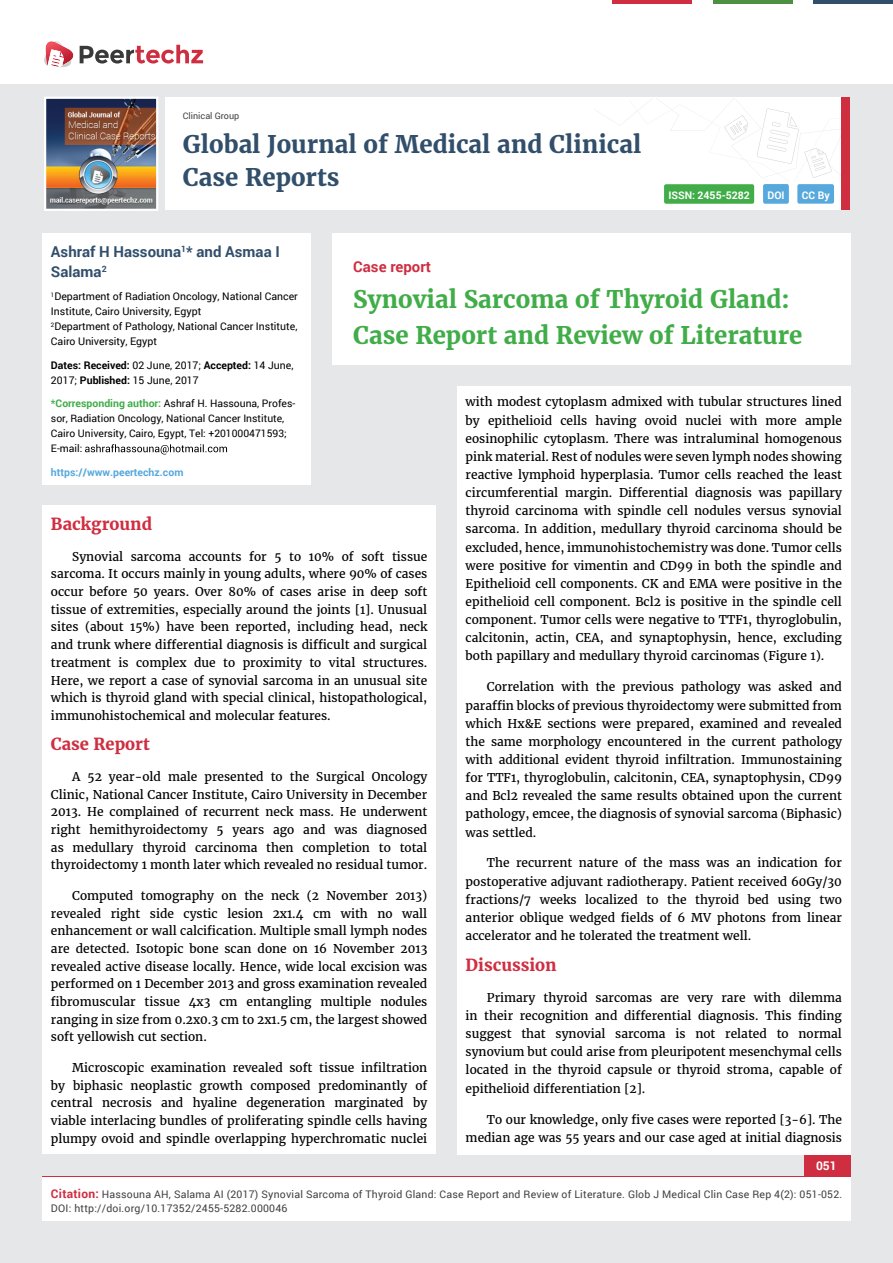
<style>
.page{position:relative;width:893px;height:1263px;background:#e6e7e8}
.page>*{position:absolute;margin:0;border:0;box-sizing:border-box;transform-origin:0 0}
.t1{font:700 24px/36px "Merriweather";color:#41ad49}
.t2{font:700 24px/33px "Merriweather";color:#314e6b}
.t3{font:700 16.5px "Merriweather";color:#cf2e41}
.t4{font:700 15px/19.5px "Roboto";color:#314e6b}
.t5{font:700 15px "Roboto";color:#cf2e41}
.t6{font:12px/18.1px "Merriweather";color:#000;text-align:justify}
.t7{font:700 12px "Roboto";color:#fff}
.t8{font:10.5px/15px "Roboto";color:#000}
.t9{font:10.5px/13.5px "Roboto";letter-spacing:.02em;color:#414042}
.t10{font:700 10.5px "Roboto";color:#56a8dd}
.t11{font:700 10.5px "Roboto";color:#fff}
.t12{font:10.35px/15px "Roboto";color:#000}
.t13{font:9px "Roboto";color:#414042}
.s1{font-weight:700}
.s2{font-weight:700;font-size:10.5px;color:#41ad49}
.s3{font-weight:700;font-size:12px;color:#cf2e41}
</style>
<div class="page">
<div style="left:165px;top:98px;width:684px;height:112px;background:#fff"></div>
<svg style="left:596px;top:99px;width:245px;height:79px"></svg>
<div style="left:841px;top:98px;width:8px;height:112px;background:#cf2e41"></div>
<img style="left:44px;top:97px;width:114px;height:114px">
<div style="left:0;top:0;width:893px;height:83px;background:#fff"></div>
<svg style="left:44px;top:41px;width:159px;height:27px"></svg>
<div style="left:664px;top:184px;width:90px;height:20px;background:#41ad49;border-radius:2px"></div>
<div style="left:763px;top:184px;width:26px;height:20px;background:#56a8dd;border-radius:2px"></div>
<div style="left:797px;top:184px;width:37px;height:20px;background:#56a8dd;border-radius:2px"></div>
<hr style="left:713px;top:0;width:79px;height:3px;background:#4d9041">
<hr style="left:612px;top:0;width:80px;height:3px;background:#cf2e41">
<hr style="left:813px;top:0;width:80px;height:3px;background:#314e6b">
<div style="left:804px;top:1154px;width:46px;height:43px;background:#cf2e41"></div>
<div style="left:42px;top:1177px;width:809px;height:43px;background:#fff"></div>
<div style="left:332px;top:233px;width:518px;height:132px;background:#fff"></div>
<div style="left:42px;top:233px;width:269px;height:251px;background:#fff"></div>
<svg style="left:85px;top:444px;width:142px;height:11px"></svg>
<div style="left:42px;top:505px;width:394px;height:649px;background:#fff"></div>
<div style="left:457px;top:386px;width:393px;height:768px;background:#fff"></div>
<p class="t13" style="left:183px;top:110px;width:58px">Clinical Group</p>
<h1 class="t2" style="left:183px;top:128px;width:460px">Global Journal of Medical and Clinical<br>Case Reports</h1>
<p class="t11" style="left:668px;top:188px;width:83px">ISSN: 2455-5282</p>
<p class="t11" style="left:767px;top:188px;width:19px">DOI</p>
<p class="t11" style="left:802px;top:188px;width:29px">CC By</p>
<p class="t4" style="left:51px;top:242px;width:230px">Ashraf H Hassouna<sup>1</sup>* and Asmaa I<br>Salama<sup>2</sup></p>
<p class="t8" style="left:51px;top:289px;width:248px"><sup>1</sup>Department of Radiation Oncology, National Cancer Institute, Cairo University, Egypt<br><sup>2</sup>Department of Pathology, National Cancer Institute, Cairo University, Egypt</p>
<p class="t8" style="left:51px;top:357px;width:244px"><span class="s1">Dates: Received:</span> 02 June, 2017; <span class="s1">Accepted:</span> 14 June,<br>2017; <span class="s1">Published:</span> 15 June, 2017</p>
<p class="t12" style="left:51px;top:396px;width:246px"><span class="s2">*Corresponding author:</span> Ashraf H. Hassouna, Profes&shy;sor, Radiation Oncology, National Cancer Institute, Cairo University, Cairo, Egypt, Tel: +201000471593; E-mail:</p>
<p class="t10" style="left:51px;top:465px;width:134px">https://www.peertechz.com</p>
<h2 class="t3" style="left:51px;top:514px;width:103px">Background</h2>
<p class="t6" style="left:51px;top:548px;width:378px;line-height:17.7px;text-indent:21px">Synovial sarcoma accounts for 5 to 10% of soft tissue sarcoma. It occurs mainly in young adults, where 90% of cases occur before 50 years. Over 80% of cases arise in deep soft tissue of extremities, especially around the joints [1]. Unusual sites (about 15%) have been reported, including head, neck and trunk where differential diagnosis is difficult and surgical treatment is complex due to proximity to vital structures.<br>Here, we report a case of synovial sarcoma in an unusual site which is thyroid gland with special clinical, histopathological, immunohistochemical and molecular features.</p>
<h2 class="t3" style="left:51px;top:734px;width:100px">Case Report</h2>
<p class="t6" style="left:51px;top:768px;width:378px;line-height:17.7px;text-indent:21px">A 52 year-old male presented to the Surgical Oncology Clinic, National Cancer Institute, Cairo University in December 2013. He complained of recurrent neck mass. He underwent right hemithyroidectomy 5 years ago and was diagnosed as medullary thyroid carcinoma then completion to total thyroidectomy 1 month later which revealed no residual tumor.</p>
<p class="t6" style="left:51px;top:887px;width:378px;line-height:17.7px;text-indent:21px">Computed tomography on the neck (2 November 2013) revealed right side cystic lesion 2x1.4 cm with no wall enhancement or wall calcification. Multiple small lymph nodes are detected. Isotopic bone scan done on 16 November 2013 revealed active disease locally. Hence, wide local excision was performed on 1 December 2013 and gross examination revealed fibromuscular tissue 4x3 cm entangling multiple nodules ranging in size from 0.2x0.3 cm to 2x1.5 cm, the largest showed soft yellowish cut section.</p>
<p class="t6" style="left:51px;top:1059px;width:378px;text-indent:21px">Microscopic examination revealed soft tissue infiltration by biphasic neoplastic growth composed predominantly of central necrosis and hyaline degeneration marginated by viable interlacing bundles of proliferating spindle cells having plumpy ovoid and spindle overlapping hyperchromatic nuclei</p>
<p class="t5" style="left:353px;top:256px;width:79px">Case report</p>
<h1 class="t1" style="left:353px;top:281px;width:451px">Synovial Sarcoma of Thyroid Gland:<br>Case Report and Review of Literature</h1>
<p class="t6" style="left:466px;top:393px;width:378px">with modest cytoplasm admixed with tubular structures lined by epithelioid cells having ovoid nuclei with more ample eosinophilic cytoplasm. There was intraluminal homogenous pink material. Rest of nodules were seven lymph nodes showing reactive lymphoid hyperplasia. Tumor cells reached the least circumferential margin. Differential diagnosis was papillary thyroid carcinoma with spindle cell nodules versus synovial sarcoma. In addition, medullary thyroid carcinoma should be excluded, hence, immunohistochemistry was done. Tumor cells were positive for vimentin and CD99 in both the spindle and Epithelioid cell components. CK and EMA were positive in the epithelioid cell component. Bcl2 is positive in the spindle cell component. Tumor cells were negative to TTF1, thyroglobulin, calcitonin, actin, CEA, and synaptophysin, hence, excluding both papillary and medullary thyroid carcinomas (Figure 1).</p>
<p class="t6" style="left:466px;top:678px;width:378px;text-indent:21px">Correlation with the previous pathology was asked and paraffin blocks of previous thyroidectomy were submitted from which Hx&amp;E sections were prepared, examined and revealed the same morphology encountered in the current pathology with additional evident thyroid infiltration. Immunostaining for TTF1, thyroglobulin, calcitonin, CEA, synaptophysin, CD99 and Bcl2 revealed the same results obtained upon the current pathology, emcee, the diagnosis of synovial sarcoma (Biphasic) was settled.</p>
<p class="t6" style="left:466px;top:854px;width:378px;text-indent:21px">The recurrent nature of the mass was an indication for postoperative adjuvant radiotherapy. Patient received 60Gy/30 fractions/7 weeks localized to the thyroid bed using two anterior oblique wedged fields of 6 MV photons from linear accelerator and he tolerated the treatment well.</p>
<h2 class="t3" style="left:466px;top:955px;width:93px">Discussion</h2>
<p class="t6" style="left:466px;top:989px;width:378px;text-indent:21px">Primary thyroid sarcomas are very rare with dilemma in their recognition and differential diagnosis. This finding suggest that synovial sarcoma is not related to normal synovium but could arise from pleuripotent mesenchymal cells located in the thyroid capsule or thyroid stroma, capable of epithelioid differentiation [2].</p>
<p class="t6" style="left:466px;top:1110px;width:378px;text-align:right">To our knowledge, only five cases were reported [3-6]. The median age was 55 years and our case aged at initial diagnosis</p>
<p class="t7" style="left:816px;top:1158px;width:22px">051</p>
<p class="t9" style="left:51px;top:1188px;width:793px"><span class="s3">Citation:</span> Hassouna AH, Salama AI (2017) Synovial Sarcoma of Thyroid Gland: Case Report and Review of Literature. Glob J Medical Clin Case Rep 4(2): 051-052.<br>DOI: http://doi.org/10.17352/2455-5282.000046</p>
</div>
